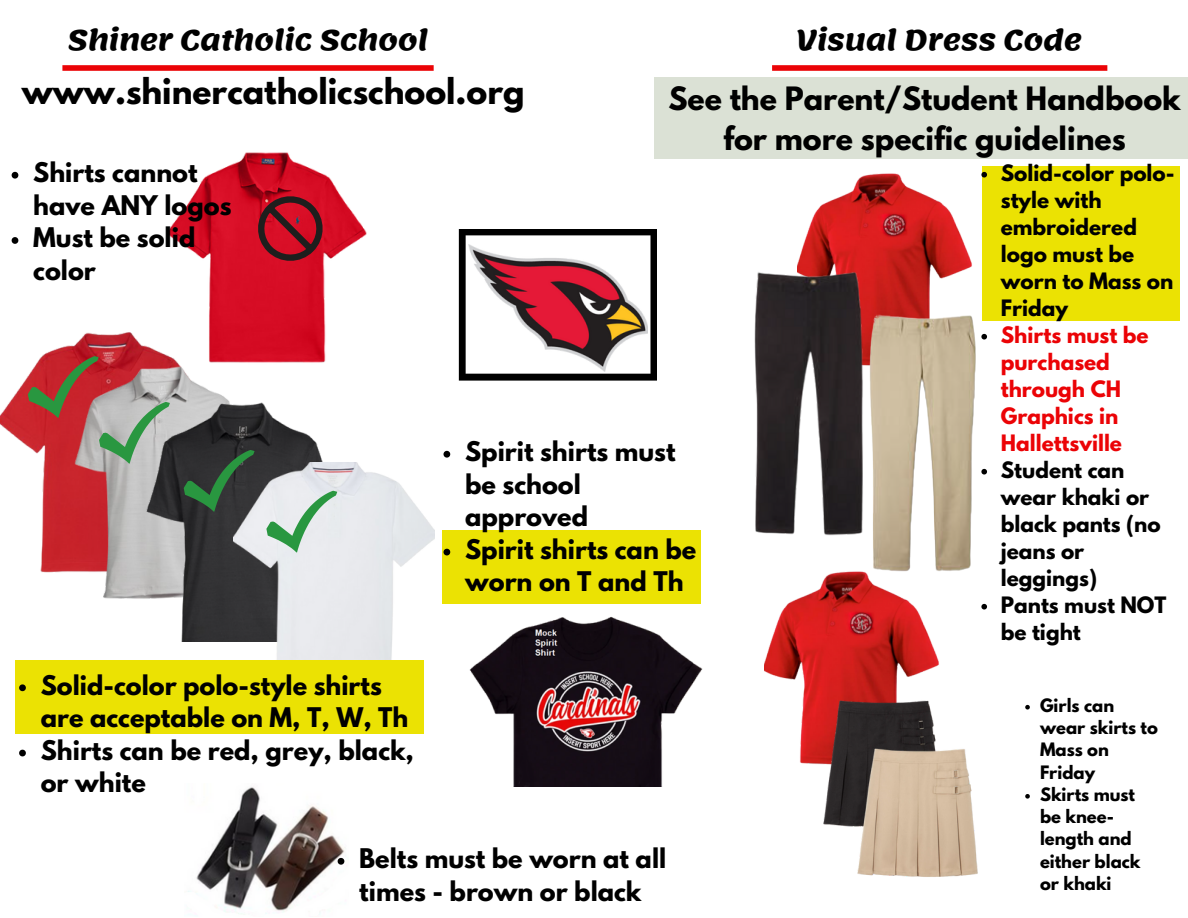
<style>
.page{position:relative;width:1188px;height:918px;background:#fff}
.page>*{position:absolute;margin:0;border:0;box-sizing:border-box;transform-origin:0 0}
.t1{font:700 31.5px "League Spartan";color:#000}
.t2{font:700 28.5px/39.3px "League Spartan";color:#000;text-align:center}
.t3{font:700 27.9px "Lemonada";letter-spacing:-.015em;color:#000}
.t4{font:700 24px/32.7px "League Spartan";color:#000}
.t5{font:700 19.95px/27px "League Spartan";color:#000}
.t6{font:700 19.95px/27px "League Spartan";color:#eb0306}
.t7{font:700 16.35px/22.2px "League Spartan";color:#000}
</style>
<div class="page">
<div style="left:772px;top:65px;width:335px;height:6px;background:#eb0306"></div>
<img style="left:0;top:332px;width:181px;height:241px">
<img style="left:74px;top:366px;width:156px;height:233px">
<img style="left:140px;top:402px;width:200px;height:240px">
<img style="left:234px;top:463px;width:200px;height:197px">
<img style="left:164px;top:152px;width:203px;height:213px">
<svg style="left:255px;top:193px;width:71px;height:71px;background:#9e1323"></svg>
<img style="left:799px;top:173px;width:173px;height:133px">
<img style="left:754px;top:258px;width:131px;height:278px">
<img style="left:859px;top:306px;width:131px;height:265px">
<img style="left:764px;top:568px;width:176px;height:197px">
<img style="left:823px;top:693px;width:117px;height:134px">
<img style="left:850px;top:738px;width:128px;height:139px">
<img style="left:188px;top:787px;width:157px;height:128px">
<img style="left:469px;top:616px;width:234px;height:171px">
<svg style="left:459px;top:229px;width:198px;height:152px"></svg>
<div style="left:62px;top:65px;width:372px;height:6px;background:#eb0306"></div>
<svg style="left:28px;top:356px;width:142px;height:108px;background:#ad716a"></svg>
<svg style="left:184px;top:450px;width:71px;height:62px;background:#304736"></svg>
<svg style="left:266px;top:491px;width:71px;height:62px;background:#bfd8c9"></svg>
<div style="left:655px;top:77px;width:533px;height:82px;background:#dbe1d5"></div>
<div style="left:15px;top:660px;width:409px;height:73px;background:#ebe203"></div>
<div style="left:982px;top:166px;width:198px;height:154px;background:#ebe203"></div>
<svg style="left:981px;top:172px;width:6px;height:6px"></svg>
<svg style="left:981px;top:334px;width:6px;height:6px"></svg>
<svg style="left:981px;top:469px;width:6px;height:6px"></svg>
<svg style="left:981px;top:604px;width:6px;height:6px"></svg>
<svg style="left:19px;top:684px;width:7px;height:7px"></svg>
<svg style="left:19px;top:750px;width:7px;height:6px"></svg>
<svg style="left:12px;top:172px;width:6px;height:7px"></svg>
<svg style="left:12px;top:237px;width:6px;height:7px"></svg>
<svg style="left:1025px;top:705px;width:5px;height:5px"></svg>
<svg style="left:1025px;top:794px;width:5px;height:5px"></svg>
<svg style="left:338px;top:858px;width:6px;height:7px"></svg>
<div style="left:443px;top:530px;width:258px;height:74px;background:#ebe203"></div>
<svg style="left:444px;top:451px;width:6px;height:7px"></svg>
<svg style="left:444px;top:549px;width:6px;height:6px"></svg>
<p class="t3" style="left:68px;top:24px;width:362px">Shiner Catholic School</p>
<p class="t3" style="left:797px;top:24px;width:287px">Visual Dress Code</p>
<h1 class="t1" style="left:22px;top:76px;width:504px">www.shinercatholicschool.org</h1>
<p class="t2" style="left:668px;top:83px;width:514px">See the Parent/Student Handbook for more specific guidelines</p>
<p class="t4" style="left:33px;top:159px;width:200px">Shirts cannot have ANY logos<br>Must be solid color</p>
<p class="t4" style="left:41px;top:672px;width:375px">Solid-color polo-style shirts are acceptable on M, T, W, Th<br>Shirts can be red, grey, black, or white</p>
<p class="t4" style="left:465px;top:438px;width:233px">Spirit shirts must be school approved<br>Spirit shirts can be worn on T and Th</p>
<p class="t4" style="left:359px;top:845px;width:308px">Belts must be worn at all times - brown or black</p>
<p class="t5" style="left:1001px;top:162px;width:175px">Solid-color polo&shy;style with embroidered logo must be worn to Mass on<br>Friday</p>
<p class="t6" style="left:1001px;top:324px;width:149px">Shirts must be purchased through CH<br>Graphics in<br>Hallettsville</p>
<p class="t5" style="left:1001px;top:459px;width:167px">Student can wear khaki or black pants (no jeans or leggings)<br>Pants must NOT be tight</p>
<p class="t7" style="left:1040px;top:696px;width:119px">Girls can wear skirts to<br>Mass on<br>Friday<br>Skirts must be knee&shy;length and either black or khaki</p>
</div>
